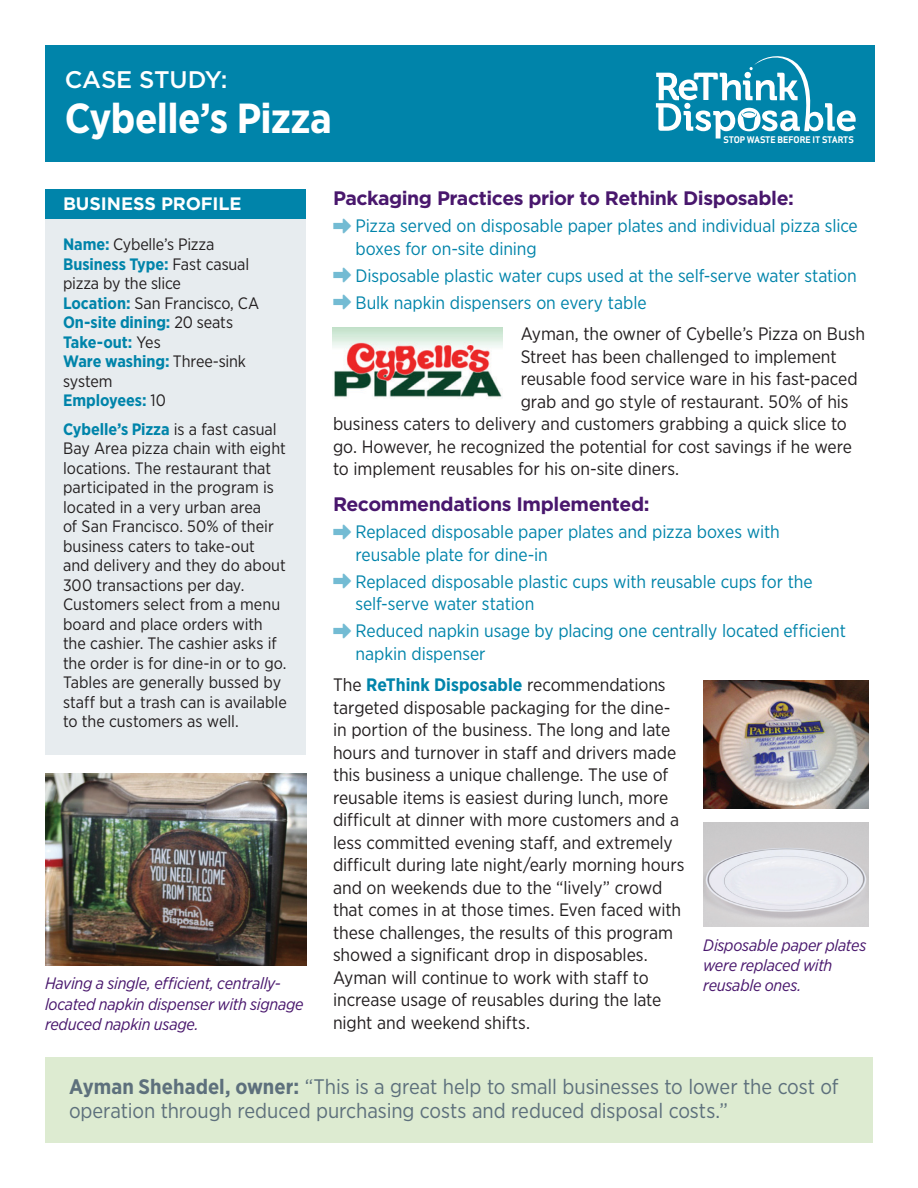
<style>
.page{position:relative;width:918px;height:1188px;background:#fff}
.page>*{position:absolute;margin:0;border:0;box-sizing:border-box;transform-origin:0 0}
.t1{font:700 42px "Gotham Narrow";letter-spacing:-.015em;color:#fff}
.t2{font:38.55px "Museo 700";color:#fff}
.t3{font:500 24px "Gotham";letter-spacing:-.01em;color:#fff}
.CS16_Owner_Quote_Gre{font:21px/24px "Gotham Narrow";letter-spacing:-.005em;color:#5d707c}
.CS16_head_bold_purpl{font:700 19.5px "Gotham";letter-spacing:-.02em;color:#49176d}
.CS16_Text{font:18px/22.5px "Gotham Narrow";letter-spacing:-.005em;color:#231f20}
.t4{font:18px/22.5px "Gotham Narrow";letter-spacing:-.005em;color:#0084aa}
.t5{font:700 18px "Gotham";letter-spacing:-.005em;color:#fff}
.CS16_Profile_Box_Des{font:16.5px/19.5px "Gotham Narrow";color:#231f20}
.CS16_Captions{font:italic 16.5px/20.2px "Gotham Narrow";letter-spacing:-.015em;color:#49176d}
.CS15_Profile_Box_Bla{font:16.5px/19.5px "Gotham Narrow";letter-spacing:-.01em;color:#231f20}
.CS15_Profile_Box_Bla-2{font:700 16.5px "Gotham Narrow";letter-spacing:-.005em;color:#0084aa}
.t6{font:700 8.85px "Apex Sans";color:#fff}
.s1{font-weight:700;color:#0084aa}
.s2{font-weight:400;color:#231f20}
.s3{font-family:"Arrowstfb";font-size:15px;color:#73bbd3}
.s4{font-weight:700}
</style>
<div class="page">
<div style="left:45px;top:1058px;width:828px;height:85px;background:#ddebd1"></div>
<div style="left:45px;top:219px;width:261px;height:535px;background:#e7ecef"></div>
<div style="left:45px;top:45px;width:829px;height:117px;background:#0084aa"></div>
<svg style="left:656px;top:56px;width:200px;height:83px"></svg>
<div style="left:45px;top:189px;width:261px;height:30px;background:#0084aa"></div>
<img style="left:45px;top:774px;width:261px;height:192px">
<img style="left:703px;top:680px;width:165px;height:129px">
<img style="left:703px;top:823px;width:165px;height:103px">
<img style="left:333px;top:328px;width:170px;height:70px">
<p class="t3" style="left:65px;top:66px;width:164px">CASE STUDY:</p>
<p class="t2" style="left:693px;top:65px;width:27px">T</p>
<p class="t1" style="left:65px;top:93px;width:269px">Cybelle’s Pizza</p>
<p class="t6" style="left:723px;top:134px;width:132px">STOP WASTE BEFORE IT STARTS</p>
<p class="t5" style="left:63px;top:193px;width:180px">BUSINESS PROFILE</p>
<p class="CS15_Profile_Box_Bla" style="left:63px;top:235px;width:153px"><span class="s1">Name:</span> Cybelle’s Pizza</p>
<p class="CS15_Profile_Box_Bla" style="left:63px;top:254px;width:188px"><span class="s1">Business Type:</span> Fast casual pizza by the slice</p>
<p class="CS15_Profile_Box_Bla" style="left:63px;top:293px;width:198px"><span class="s1">Location:</span> San Francisco, CA</p>
<p class="CS15_Profile_Box_Bla-2" style="left:63px;top:312px;width:172px">On-site dining: <span class="s2">20 seats</span></p>
<p class="CS15_Profile_Box_Bla-2" style="left:63px;top:332px;width:99px">Take-out: <span class="s2">Yes</span></p>
<p class="CS15_Profile_Box_Bla" style="left:63px;top:352px;width:185px"><span class="s1">Ware washing:</span> Three-sink system</p>
<p class="CS15_Profile_Box_Bla-2" style="left:63px;top:390px;width:104px">Employees: <span class="s2">10</span></p>
<p class="CS16_Profile_Box_Des" style="left:63px;top:419px;width:225px"><span class="s1">Cybelle’s Pizza</span> is a fast casual<br>Bay Area pizza chain with eight locations. The restaurant that participated in the program is located in a very urban area<br>of San Francisco. 50% of their business caters to take-out<br>and delivery and they do about<br>300 transactions per day.<br>Customers select from a menu board and place orders with the cashier. The cashier asks if the order is for dine-in or to go.<br>Tables are generally bussed by staff but a trash can is available to the customers as well.</p>
<p class="CS16_Captions" style="left:45px;top:973px;width:260px">Having a single, efficient, centrally&shy;located napkin dispenser with signage reduced napkin usage.</p>
<p class="CS16_head_bold_purpl" style="left:333px;top:187px;width:462px">Packaging Practices prior to Rethink Disposable:</p>
<p class="t4" style="left:356px;top:214px;width:504px;text-indent:-22px"><span class="s3">C</span> Pizza served on disposable paper plates and individual pizza slice boxes for on-site dining</p>
<p class="t4" style="left:333px;top:264px;width:525px"><span class="s3">C</span> Disposable plastic water cups used at the self-serve water station</p>
<p class="t4" style="left:333px;top:291px;width:315px"><span class="s3">C</span> Bulk napkin dispensers on every table</p>
<p class="CS16_Text" style="left:521px;top:322px;width:346px">Ayman, the owner of Cybelle’s Pizza on Bush</p>
<p class="CS16_Text" style="left:521px;top:345px;width:317px">Street has been challenged to implement</p>
<p class="CS16_Text" style="left:521px;top:367px;width:338px">reusable food service ware in his fast-paced</p>
<p class="CS16_Text" style="left:521px;top:390px;width:329px">grab and go style of restaurant. 50% of his</p>
<p class="CS16_Text" style="left:333px;top:412px;width:515px">business caters to delivery and customers grabbing a quick slice to</p>
<p class="CS16_Text" style="left:333px;top:435px;width:521px">go. However, he recognized the potential for cost savings if he were</p>
<p class="CS16_Text" style="left:333px;top:457px;width:348px">to implement reusables for his on-site diners.</p>
<p class="CS16_head_bold_purpl" style="left:333px;top:493px;width:318px">Recommendations Implemented:</p>
<p class="t4" style="left:356px;top:520px;width:426px;text-indent:-22px"><span class="s3">C</span> Replaced disposable paper plates and pizza boxes with reusable plate for dine-in</p>
<p class="t4" style="left:356px;top:570px;width:459px;text-indent:-22px"><span class="s3">C</span> Replaced disposable plastic cups with reusable cups for the self-serve water station</p>
<p class="t4" style="left:356px;top:619px;width:492px;text-indent:-22px"><span class="s3">C</span> Reduced napkin usage by placing one centrally located efficient napkin dispenser</p>
<p class="CS16_Text" style="left:333px;top:673px;width:353px">The <span class="s1">ReThink Disposable</span> recommendations targeted disposable packaging for the dine&shy;in portion of the business. The long and late hours and turnover in staff and drivers made this business a unique challenge. The use of reusable items is easiest during lunch, more difficult at dinner with more customers and a less committed evening staff, and extremely difficult during late night/early morning hours and on weekends due to the “lively” crowd that comes in at those times. Even faced with these challenges, the results of this program showed a significant drop in disposables.<br>Ayman will continue to work with staff to increase usage of reusables during the late night and weekend shifts.</p>
<p class="CS16_Captions" style="left:703px;top:935px;width:165px">Disposable paper plates were replaced with reusable ones.</p>
<p class="CS16_Owner_Quote_Gre" style="left:69px;top:1074px;width:771px"><span class="s4">Ayman Shehadel, owner:</span> “This is a great help to small businesses to lower the cost of operation through reduced purchasing costs and reduced disposal costs.”</p>
</div>
